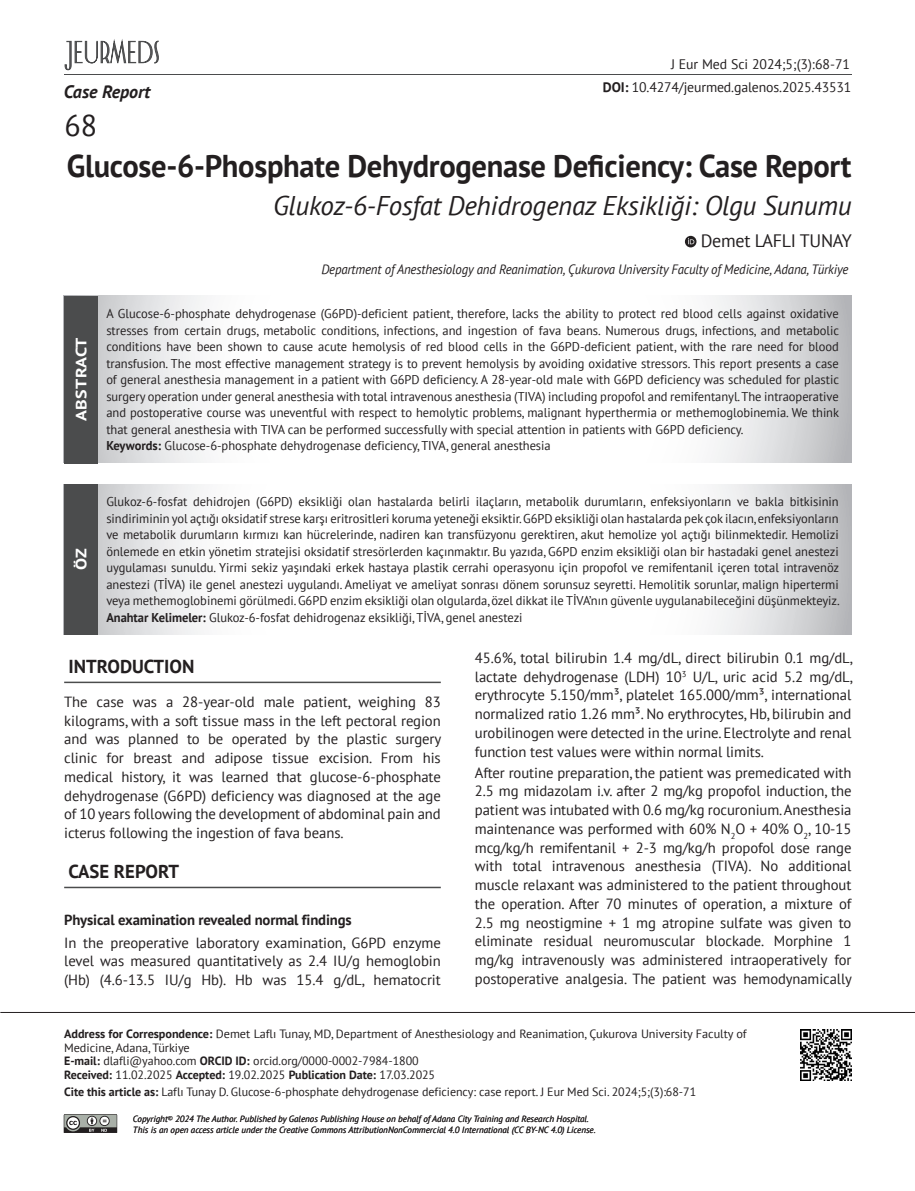
<style>
.page{position:relative;width:915px;height:1191px;background:#fff}
.page>*{position:absolute;margin:0;border:0;box-sizing:border-box;transform-origin:0 0}
._1__BASLIK{font:700 31.5px "PT Sans";letter-spacing:-.01em;color:#231f20}
.t1{font:30px "PT Sans";color:#231f20}
._2__BASLIK{font:italic 27px "PT Sans";letter-spacing:-.01em;color:#231f20}
.ARA_BASLIK{font:700 18.75px "PT Sans";color:#231f20}
.YAZARLAR{font:18px "PT Sans";letter-spacing:-.015em;color:#231f20}
.t2{font:italic 700 18px "PT Sans";color:#231f20}
.ABSTRACT{font:700 15px "PT Sans";letter-spacing:.01em;color:#fff;scale:1.2 1}
.YAZI{font:14.7px/18.8px "PT Sans";letter-spacing:-.005em;color:#231f20;text-align:justify}
.ARA_BOLD{font:700 14.7px "PT Sans";letter-spacing:-.01em;color:#231f20}
.DOI{font:13.8px "PT Sans";letter-spacing:-.01em;color:#231f20}
.SAYFA_ARA{font:13.8px "PT Sans";color:#231f20}
.KURUMLAR{font:italic 13.5px "PT Sans";letter-spacing:-.01em;color:#231f20;scale:.95 1}
.OZET{font:12.75px/16.5px "PT Sans";letter-spacing:-.005em;color:#231f20;text-align:justify}
.ADRES-Y{font:12px/13.5px "PT Sans";letter-spacing:-.005em;color:#231f20}
.cite_as_yazı{font:12px "PT Sans";letter-spacing:-.005em;color:#231f20}
.ADRES-Y-2{font:700 12px "PT Sans";letter-spacing:-.005em;color:#231f20}
.t3{font:italic 9px/10.5px "PT Sans";color:#231f20}
.s1{font-weight:700}
.s2{font-weight:400}
</style>
<div class="page">
<hr style="left:64px;top:75px;width:786px;height:1px;background:#4b4c4d">
<svg style="left:65px;top:39px;width:94px;height:31px"></svg>
<svg style="left:64px;top:1114px;width:53px;height:18px"></svg>
<svg style="left:684px;top:236px;width:12px;height:11px"></svg>
<svg style="left:687px;top:238px;width:7px;height:6px"></svg>
<svg style="left:97px;top:296px;width:754px;height:167px"></svg>
<svg style="left:97px;top:484px;width:754px;height:150px"></svg>
<div style="left:64px;top:296px;width:33px;height:167px;background:#4b4c4d"></div>
<div style="left:64px;top:484px;width:33px;height:150px;background:#4b4c4d"></div>
<hr style="left:0;top:1012px;width:914px;height:1px;background:#231f20">
<img style="left:800px;top:1029px;width:51px;height:51px">
<hr style="left:64px;top:681px;width:376px;height:2px;background:#4b4c4d">
<hr style="left:64px;top:886px;width:376px;height:2px;background:#4b4c4d">
<h3 class="t2" style="left:64px;top:79px;width:88px">Case Report</h3>
<h2 class="t1" style="left:64px;top:106px;width:34px">68</h2>
<p class="SAYFA_ARA" style="left:670px;top:55px;width:180px">J Eur Med Sci 2024;5;(3):68-71</p>
<p class="DOI" style="left:602px;top:79px;width:250px"><span class="s1">DOI:</span> 10.4274/jeurmed.galenos.2025.43531</p>
<p class="_1__BASLIK" style="left:67px;top:145px;width:785px">Glucose-6-Phosphate Dehydrogenase Deficiency: Case Report</p>
<p class="_2__BASLIK" style="left:273px;top:188px;width:579px">Glukoz-6-Fosfat Dehidrogenaz Eksikliği: Olgu Sunumu</p>
<p class="YAZARLAR" style="left:700px;top:229px;width:153px">Demet LAFLI TUNAY</p>
<p class="ABSTRACT" style="left:71px;top:421px;width:71px;rotate:-90deg">ABSTRACT</p>
<p class="ABSTRACT" style="left:71px;top:570px;width:20px;rotate:-90deg">ÖZ</p>
<p class="KURUMLAR" style="left:321px;top:261px;width:556px">Department of Anesthesiology and Reanimation, Çukurova University Faculty of Medicine, Adana, Türkiye</p>
<p class="OZET" style="left:106px;top:305px;width:734px">A Glucose-6-phosphate dehydrogenase (G6PD)-deficient patient, therefore, lacks the ability to protect red blood cells against oxidative stresses from certain drugs, metabolic conditions, infections, and ingestion of fava beans. Numerous drugs, infections, and metabolic conditions have been shown to cause acute hemolysis of red blood cells in the G6PD-deficient patient, with the rare need for blood transfusion. The most effective management strategy is to prevent hemolysis by avoiding oxidative stressors. This report presents a case of general anesthesia management in a patient with G6PD deficiency. A 28-year-old male with G6PD deficiency was scheduled for plastic surgery operation under general anesthesia with total intravenous anesthesia (TIVA) including propofol and remifentanyl. The intraoperative and postoperative course was uneventful with respect to hemolytic problems, malignant hyperthermia or methemoglobinemia. We think that general anesthesia with TIVA can be performed successfully with special attention in patients with G6PD deficiency.</p>
<p class="OZET" style="left:106px;top:437px;width:445px"><span class="s1">Keywords:</span> Glucose-6-phosphate dehydrogenase deficiency, TIVA, general anesthesia</p>
<p class="OZET" style="left:106px;top:493px;width:734px">Glukoz-6-fosfat dehidrojen (G6PD) eksikliği olan hastalarda belirli ilaçların, metabolik durumların, enfeksiyonların ve bakla bitkisinin sindiriminin yol açtığı oksidatif strese karşı eritrositleri koruma yeteneği eksiktir. G6PD eksikliği olan hastalarda pek çok ilacın, enfeksiyonların ve metabolik durumların kırmızı kan hücrelerinde, nadiren kan transfüzyonu gerektiren, akut hemolize yol açtığı bilinmektedir. Hemolizi önlemede en etkin yönetim stratejisi oksidatif stresörlerden kaçınmaktır. Bu yazıda, G6PD enzim eksikliği olan bir hastadaki genel anestezi uygulaması sunuldu. Yirmi sekiz yaşındaki erkek hastaya plastik cerrahi operasyonu için propofol ve remifentanil içeren total intravenöz anestezi (TİVA) ile genel anestezi uygulandı. Ameliyat ve ameliyat sonrası dönem sorunsuz seyretti. Hemolitik sorunlar, malign hipertermi veya methemoglobinemi görülmedi. G6PD enzim eksikliği olan olgularda, özel dikkat ile TİVA’nın güvenle uygulanabileceğini düşünmekteyiz.</p>
<p class="OZET" style="left:106px;top:609px;width:417px"><span class="s1">Anahtar Kelimeler:</span> Glukoz-6-fosfat dehidrogenaz eksikliği, TİVA, genel anestezi</p>
<p class="ARA_BASLIK" style="left:68px;top:654px;width:127px">INTRODUCTION</p>
<p class="YAZI" style="left:64px;top:692px;width:378px">The case was a 28-year-old male patient, weighing 83 kilograms, with a soft tissue mass in the left pectoral region and was planned to be operated by the plastic surgery clinic for breast and adipose tissue excision. From his medical history, it was learned that glucose-6-phosphate dehydrogenase (G6PD) deficiency was diagnosed at the age of 10 years following the development of abdominal pain and icterus following the ingestion of fava beans.</p>
<p class="ARA_BASLIK" style="left:68px;top:859px;width:112px">CASE REPORT</p>
<p class="ARA_BOLD" style="left:64px;top:909px;width:289px">Physical examination revealed normal findings</p>
<p class="YAZI" style="left:64px;top:932px;width:378px">In the preoperative laboratory examination, G6PD enzyme level was measured quantitatively as 2.4 IU/g hemoglobin (Hb) (4.6-13.5 IU/g Hb). Hb was 15.4 g/dL, hematocrit</p>
<p class="YAZI" style="left:474px;top:648px;width:379px">45.6%, total bilirubin 1.4 mg/dL, direct bilirubin 0.1 mg/dL, lactate dehydrogenase (LDH) 10<sup>3</sup> U/L, uric acid 5.2 mg/dL, erythrocyte 5.150/mm³, platelet 165.000/mm³, international normalized ratio 1.26 mm³. No erythrocytes, Hb, bilirubin and urobilinogen were detected in the urine. Electrolyte and renal function test values were within normal limits.</p>
<p class="YAZI" style="left:474px;top:762px;width:378px">After routine preparation, the patient was premedicated with 2.5 mg midazolam i.v. after 2 mg/kg propofol induction, the patient was intubated with 0.6 mg/kg rocuronium. Anesthesia maintenance was performed with 60% N<sub>2</sub>O + 40% O<sub>2</sub>, 10-15 mcg/kg/h remifentanil + 2-3 mg/kg/h propofol dose range with total intravenous anesthesia (TIVA). No additional muscle relaxant was administered to the patient throughout the operation. After 70 minutes of operation, a mixture of 2.5 mg neostigmine + 1 mg atropine sulfate was given to eliminate residual neuromuscular blockade. Morphine 1 mg/kg intravenously was administered intraoperatively for postoperative analgesia. The patient was hemodynamically</p>
<p class="ADRES-Y" style="left:64px;top:1027px;width:684px"><span class="s1">Address for Correspondence:</span> Demet Laflı Tunay, MD, Department of Anesthesiology and Reanimation, Çukurova University Faculty of<br>Medicine, Adana, Türkiye</p>
<p class="ADRES-Y" style="left:64px;top:1054px;width:356px"><span class="s1">E-mail:</span> dlafli@yahoo.com <span class="s1">ORCID ID:</span> orcid.org/0000-0002-7984-1800</p>
<p class="ADRES-Y-2" style="left:64px;top:1066px;width:372px">Received: <span class="s2">11.02.2025</span> Accepted: <span class="s2">19.02.2025</span> Publication Date: <span class="s2">17.03.2025</span></p>
<p class="cite_as_yazı" style="left:64px;top:1084px;width:633px"><span class="s1">Cite this article as:</span> Laflı Tunay D. Glucose-6-phosphate dehydrogenase deficiency: case report. J Eur Med Sci. 2024;5;(3):68-71</p>
<p class="t3" style="left:133px;top:1113px;width:464px">Copyright<sup>©</sup> 2024 The Author. Published by Galenos Publishing House on behalf of Adana City Training and Research Hospital.<br>This is an open access article under the Creative Commons AttributionNonCommercial 4.0 International (CC BY-NC 4.0) License.</p>
</div>
